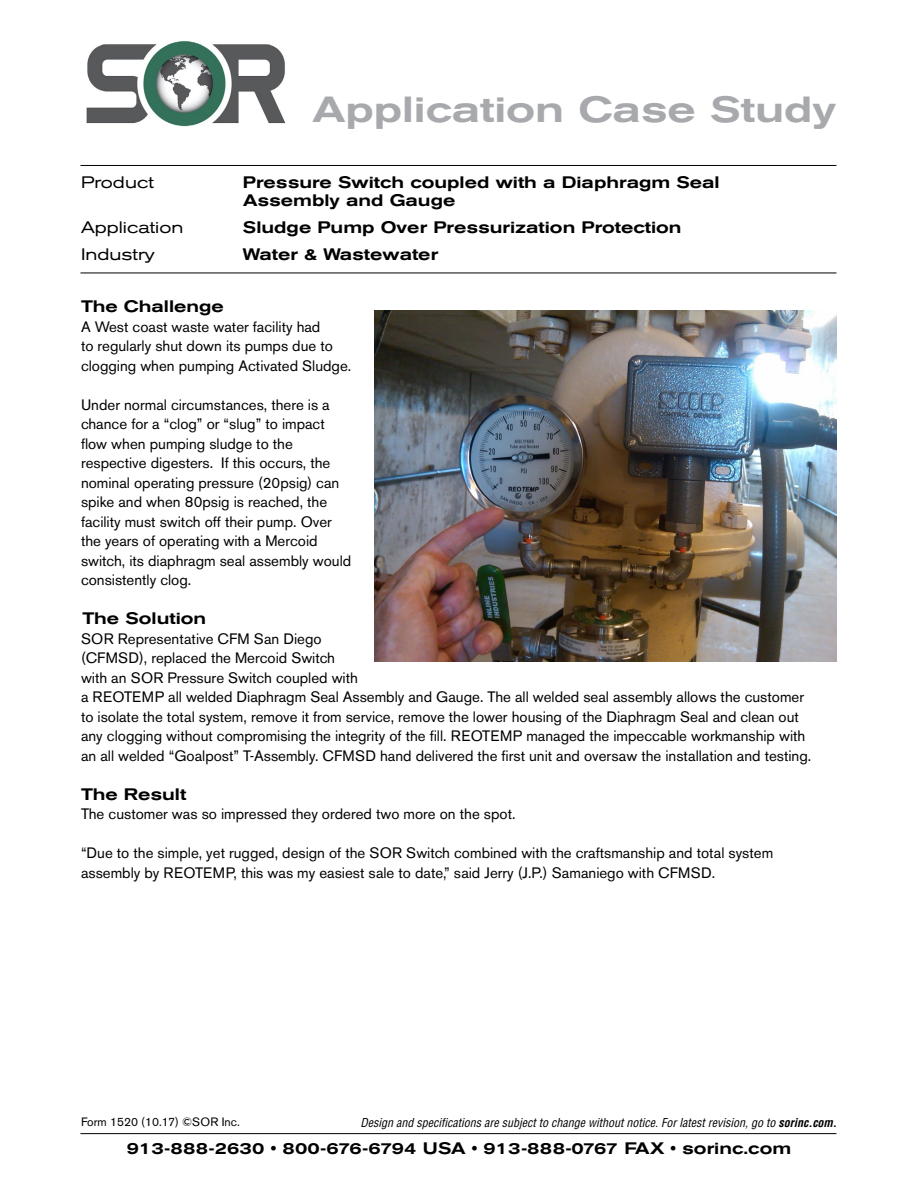
<style>
.page{position:relative;width:918px;height:1188px;background:#fff}
.page>*{position:absolute;margin:0;border:0;box-sizing:border-box;transform-origin:0 0}
.t1{font:500 expanded 36px "Akzidenz Grotesk BE";color:#a7a9ac;scale:1.05 1}
.t2{font:500 expanded 16.5px/18px "Akzidenz Grotesk BE";color:#000}
.t3{font:expanded 16.5px "Akzidenz Grotesk BE";color:#000}
.t4{font:15px/19.5px "Akzidenz Grotesk BE";color:#000}
.t5{font:italic condensed 12px "Helvetica LT Std";color:#000}
.t6{font:12px "Akzidenz Grotesk BE";color:#000}
.s1{font-weight:700}
</style>
<div class="page">
<hr style="left:80px;top:165px;width:756px;height:1px;background:#000">
<hr style="left:80px;top:273px;width:756px;height:1px;background:#000">
<hr style="left:80px;top:1133px;width:756px;height:1px;background:#000">
<img style="left:375px;top:311px;width:462px;height:351px">
<img style="left:86px;top:41px;width:200px;height:86px">
<h1 class="t1" style="left:312px;top:88px;width:500px">Application Case Study</h1>
<p class="t3" style="left:81px;top:173px;width:74px">Product</p>
<p class="t2" style="left:243px;top:173px;width:478px">Pressure Switch coupled with a Diaphragm Seal<br>Assembly and Gauge</p>
<p class="t3" style="left:81px;top:218px;width:104px">Application</p>
<p class="t2" style="left:243px;top:219px;width:440px">Sludge Pump Over Pressurization Protection</p>
<p class="t3" style="left:81px;top:245px;width:75px">Industry</p>
<p class="t2" style="left:243px;top:246px;width:197px">Water &amp; Wastewater</p>
<p class="t2" style="left:81px;top:298px;width:145px">The Challenge</p>
<p class="t4" style="left:81px;top:317px;width:272px">A West coast waste water facility had<br>to regularly shut down its pumps due to clogging when pumping Activated Sludge.</p>
<p class="t4" style="left:81px;top:395px;width:272px">Under normal circumstances, there is a chance for a “clog” or “slug” to impact flow when pumping sludge to the respective digesters. If this occurs, the nominal operating pressure (20psig) can spike and when 80psig is reached, the facility must switch off their pump. Over the years of operating with a Mercoid switch, its diaphragm seal assembly would consistently clog.</p>
<p class="t2" style="left:82px;top:610px;width:125px">The Solution</p>
<p class="t4" style="left:81px;top:629px;width:732px">SOR Representative CFM San Diego<br>(CFMSD), replaced the Mercoid Switch<br>with an SOR Pressure Switch coupled with<br>a REOTEMP all welded Diaphragm Seal Assembly and Gauge. The all welded seal assembly allows the customer to isolate the total system, remove it from service, remove the lower housing of the Diaphragm Seal and clean out any clogging without compromising the integrity of the fill. REOTEMP managed the impeccable workmanship with an all welded “Goalpost” T-Assembly. CFMSD hand delivered the first unit and oversaw the installation and testing.</p>
<p class="t2" style="left:81px;top:785px;width:107px">The Result</p>
<p class="t4" style="left:81px;top:804px;width:436px">The customer was so impressed they ordered two more on the spot.</p>
<p class="t4" style="left:81px;top:843px;width:694px">“Due to the simple, yet rugged, design of the SOR Switch combined with the craftsmanship and total system assembly by REOTEMP, this was my easiest sale to date,” said Jerry (J.P.) Samaniego with CFMSD.</p>
<p class="t6" style="left:81px;top:1114px;width:160px">Form 1520 (10.17) ©SOR Inc.</p>
<p class="t2" style="left:127px;top:1139px;width:666px">913-888-2630 • 800-676-6794 USA • 913-888-0767 FAX • sorinc.com</p>
<p class="t5" style="left:361px;top:1115px;width:478px">Design and specifications are subject to change without notice. For latest revision, go to <span class="s1">sorinc.com.</span></p>
</div>
